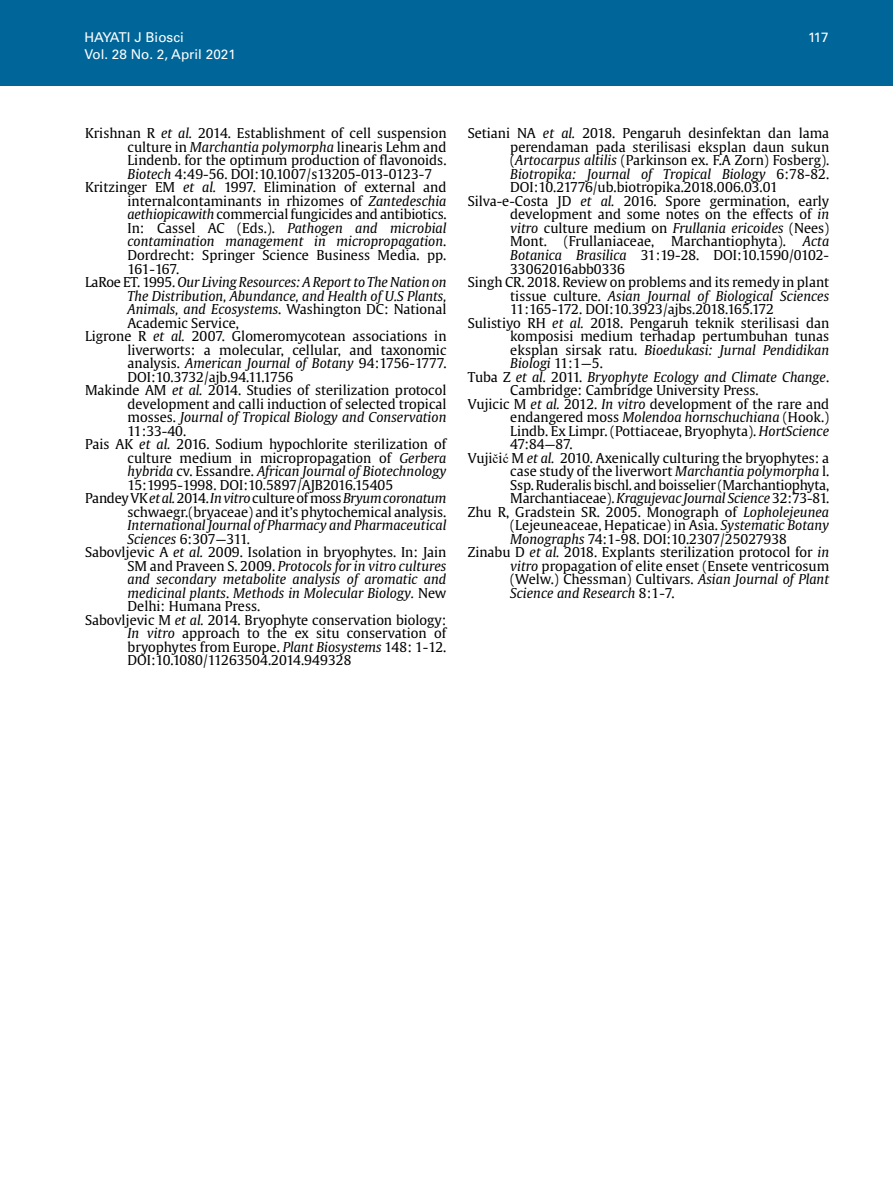
<style>
.page{position:relative;width:893px;height:1191px;background:#fff}
.page>*{position:absolute;margin:0;border:0;box-sizing:border-box;transform-origin:0 0}
.t1{font:13.5px "Gulliver";color:#000}
.t2{font:italic 13.5px "Gulliver";color:#000}
.t3{font:13.5px "Gulliver";letter-spacing:-.02em;color:#000}
.t4{font:13.5px "Gulliver";letter-spacing:-.025em;color:#000}
.t5{font:13.5px "Univers LT Std";color:#fff}
.s1{font-style:italic}
.s2{font-style:normal}
.s3{font-family:"Times New Roman"}
</style>
<div class="page">
<div style="left:0;top:0;width:893px;height:85px;background:#069"></div>
<p class="t5" style="left:84px;top:30px;width:101px">HAYATI J Biosci</p>
<p class="t5" style="left:808px;top:30px;width:22px">117</p>
<p class="t5" style="left:84px;top:46px;width:153px">Vol. 28 No. 2, April 2021</p>
<p class="t1" style="left:85px;top:125px;width:363px">Krishnan R <span class="s1">et al.</span> 2014. Establishment of cell suspension</p>
<p class="t1" style="left:128px;top:139px;width:320px">culture in <span class="s1">Marchantia polymorpha</span> linearis Lehm and</p>
<p class="t1" style="left:128px;top:152px;width:320px">Lindenb. for the optimum production of flavonoids.</p>
<p class="t1" style="left:128px;top:166px;width:306px"><span class="s1">Biotech</span> 4:49-56. DOI:10.1007/s13205-013-0123-7</p>
<p class="t1" style="left:85px;top:179px;width:363px">Kritzinger EM <span class="s1">et al.</span> 1997. Elimination of external and</p>
<p class="t1" style="left:128px;top:193px;width:320px">internalcontaminants in rhizomes of <span class="s1">Zantedeschia</span></p>
<p class="t1" style="left:128px;top:206px;width:321px"><span class="s1">aethiopicawith</span> commercial fungicides and antibiotics.</p>
<p class="t2" style="left:128px;top:220px;width:320px"><span class="s2">In: Cassel AC (Eds.).</span> Pathogen and microbial</p>
<p class="t2" style="left:128px;top:233px;width:320px">contamination management in micropropagation<span class="s2">.</span></p>
<p class="t1" style="left:128px;top:247px;width:320px">Dordrecht: Springer Science Business Media. pp.</p>
<p class="t1" style="left:128px;top:260px;width:53px">161-167.</p>
<p class="t2" style="left:85px;top:274px;width:363px"><span class="s2">LaRoe ET. 1995.</span> Our Living Resources: A Report to The Nation on</p>
<p class="t2" style="left:128px;top:287px;width:320px">The Distribution, Abundance, and Health of U.S Plants,</p>
<p class="t1" style="left:128px;top:301px;width:320px"><span class="s1">Animals, and Ecosystems</span>. Washington DC: National</p>
<p class="t1" style="left:128px;top:314px;width:113px">Academic Service,</p>
<p class="t1" style="left:85px;top:328px;width:363px">Ligrone R <span class="s1">et al.</span> 2007. Glomeromycotean associations in</p>
<p class="t1" style="left:128px;top:341px;width:320px">liverworts: a molecular, cellular, and taxonomic</p>
<p class="t2" style="left:128px;top:355px;width:320px"><span class="s2">analysis.</span> American Journal of Botany <span class="s2">94:1756-1777.</span></p>
<p class="t1" style="left:128px;top:368px;width:167px">DOI:10.3732/ajb.94.11.1756</p>
<p class="t1" style="left:85px;top:382px;width:363px">Makinde AM <span class="s1">et al.</span> 2014. Studies of sterilization protocol</p>
<p class="t1" style="left:128px;top:395px;width:320px">development and calli induction of selected tropical</p>
<p class="t2" style="left:128px;top:409px;width:320px"><span class="s2">mosses.</span> Journal of Tropical Biology and Conservation</p>
<p class="t1" style="left:128px;top:422px;width:60px">11:33-40.</p>
<p class="t1" style="left:85px;top:436px;width:363px">Pais AK <span class="s1">et al.</span> 2016. Sodium hypochlorite sterilization of</p>
<p class="t1" style="left:128px;top:449px;width:320px">culture medium in micropropagation of <span class="s1">Gerbera</span></p>
<p class="t2" style="left:128px;top:463px;width:320px">hybrida <span class="s2">cv. Essandre.</span> African Journal of Biotechnology</p>
<p class="t1" style="left:128px;top:476px;width:267px">15:1995-1998. DOI:10.5897/AJB2016.15405</p>
<p class="t3" style="left:85px;top:490px;width:363px">Pandey VK <span class="s1">et al.</span> 2014. <span class="s1">In vitro</span> culture of moss <span class="s1">Bryum coronatum</span></p>
<p class="t1" style="left:128px;top:503px;width:320px">schwaegr.(bryaceae) and it’s phytochemical analysis.</p>
<p class="t2" style="left:128px;top:517px;width:320px">International Journal of Pharmacy and Pharmaceutical</p>
<p class="t1" style="left:128px;top:530px;width:124px"><span class="s1">Sciences</span> 6:307—311.</p>
<p class="t1" style="left:85px;top:544px;width:363px">Sabovljevic A <span class="s1">et al.</span> 2009. Isolation in bryophytes. In: Jain</p>
<p class="t2" style="left:128px;top:557px;width:320px"><span class="s2">SM and Praveen S. 2009.</span> Protocols for in vitro cultures</p>
<p class="t2" style="left:128px;top:571px;width:320px">and secondary metabolite analysis of aromatic and</p>
<p class="t2" style="left:128px;top:584px;width:320px">medicinal plants<span class="s2">.</span> Methods in Molecular Biology. <span class="s2">New</span></p>
<p class="t1" style="left:128px;top:598px;width:134px">Delhi: Humana Press.</p>
<p class="t1" style="left:85px;top:611px;width:363px">Sabovljevic M <span class="s1">et al.</span> 2014. Bryophyte conservation biology:</p>
<p class="t1" style="left:128px;top:625px;width:320px"><span class="s1">In vitro</span> approach to the ex situ conservation of</p>
<p class="t1" style="left:128px;top:638px;width:320px">bryophytes from Europe. <span class="s1">Plant Biosystems</span> 148: 1-12.</p>
<p class="t1" style="left:128px;top:652px;width:225px">DOI:10.1080/11263504.2014.949328</p>
<p class="t1" style="left:468px;top:125px;width:363px">Setiani NA <span class="s1">et al.</span> 2018. Pengaruh desinfektan dan lama</p>
<p class="t1" style="left:510px;top:139px;width:320px">perendaman pada sterilisasi eksplan daun sukun</p>
<p class="t1" style="left:510px;top:152px;width:320px">(<span class="s1">Artocarpus altilis</span> (Parkinson ex. F.A Zorn) Fosberg).</p>
<p class="t2" style="left:510px;top:166px;width:320px">Biotropika: Journal of Tropical Biology <span class="s2">6:78-82.</span></p>
<p class="t1" style="left:510px;top:179px;width:269px">DOI:10.21776/ub.biotropika.2018.006.03.01</p>
<p class="t1" style="left:468px;top:193px;width:363px">Silva-e-Costa JD <span class="s1">et al.</span> 2016. Spore germination, early</p>
<p class="t1" style="left:510px;top:206px;width:320px">development and some notes on the effects of <span class="s1">in</span></p>
<p class="t2" style="left:510px;top:220px;width:320px">vitro <span class="s2">culture medium on</span> Frullania ericoides <span class="s2">(Nees)</span></p>
<p class="t1" style="left:510px;top:233px;width:38px">Mont.</p>
<p class="t1" style="left:564px;top:233px;width:92px">(Frullaniaceae,</p>
<p class="t1" style="left:671px;top:233px;width:116px">Marchantiophyta).</p>
<p class="t2" style="left:803px;top:233px;width:28px">Acta</p>
<p class="t1" style="left:510px;top:247px;width:320px"><span class="s1">Botanica Brasilica</span> 31:19-28. DOI:10.1590/0102-</p>
<p class="t1" style="left:510px;top:260px;width:116px">33062016abb0336</p>
<p class="t1" style="left:468px;top:274px;width:363px">Singh CR. 2018. Review on problems and its remedy in plant</p>
<p class="t2" style="left:510px;top:287px;width:320px"><span class="s2">tissue culture.</span> Asian Journal of Biological Sciences</p>
<p class="t4" style="left:510px;top:301px;width:265px">11:165-172. DOI:10.3923/ajbs.2018.165.172</p>
<p class="t1" style="left:468px;top:314px;width:363px">Sulistiyo RH <span class="s1">et al.</span> 2018. Pengaruh teknik sterilisasi dan</p>
<p class="t1" style="left:510px;top:328px;width:320px">komposisi medium terhadap pertumbuhan tunas</p>
<p class="t2" style="left:510px;top:341px;width:320px"><span class="s2">eksplan sirsak ratu.</span> Bioedukasi: Jurnal Pendidikan</p>
<p class="t2" style="left:510px;top:355px;width:94px">Biologi <span class="s2">11:1—5.</span></p>
<p class="t2" style="left:468px;top:368px;width:363px"><span class="s2">Tuba Z</span> et al. <span class="s2">2011.</span> Bryophyte Ecology and Climate Change<span class="s2">.</span></p>
<p class="t1" style="left:510px;top:382px;width:250px">Cambridge: Cambridge University Press.</p>
<p class="t1" style="left:468px;top:395px;width:363px">Vujicic M <span class="s1">et al.</span> 2012. <span class="s1">In vitro</span> development of the rare and</p>
<p class="t2" style="left:510px;top:409px;width:320px"><span class="s2">endangered moss</span> Molendoa hornschuchiana <span class="s2">(Hook.)</span></p>
<p class="t1" style="left:510px;top:422px;width:320px">Lindb. Ex Limpr. (Pottiaceae, Bryophyta). <span class="s1">HortScience</span></p>
<p class="t1" style="left:510px;top:436px;width:64px">47:84—87.</p>
<p class="t1" style="left:468px;top:449px;width:363px">Vuji<span class="s3">č</span>i<span class="s3">ć</span> M <span class="s1">et al.</span> 2010. Axenically culturing the bryophytes: a</p>
<p class="t1" style="left:510px;top:463px;width:320px">case study of the liverwort <span class="s1">Marchantia polymorpha</span> l.</p>
<p class="t1" style="left:510px;top:476px;width:320px">Ssp. Ruderalis bischl. and boisselier (Marchantiophyta,</p>
<p class="t1" style="left:510px;top:490px;width:320px">Marchantiaceae). <span class="s1">Kragujevac Journal Science</span> 32:73-81.</p>
<p class="t1" style="left:468px;top:503px;width:363px">Zhu R, Gradstein SR. 2005. Monograph of <span class="s1">Lopholejeunea</span></p>
<p class="t1" style="left:510px;top:517px;width:320px">(Lejeuneaceae, Hepaticae) in Asia. <span class="s1">Systematic Botany</span></p>
<p class="t1" style="left:510px;top:530px;width:278px"><span class="s1">Monographs</span> 74:1-98. DOI:10.2307/25027938</p>
<p class="t1" style="left:468px;top:544px;width:363px">Zinabu D <span class="s1">et al.</span> 2018. Explants sterilization protocol for <span class="s1">in</span></p>
<p class="t1" style="left:510px;top:557px;width:320px"><span class="s1">vitro</span> propagation of elite enset (Ensete ventricosum</p>
<p class="t1" style="left:510px;top:571px;width:320px">(Welw.) Chessman) Cultivars. <span class="s1">Asian Journal of Plant</span></p>
<p class="t2" style="left:510px;top:584px;width:166px">Science and Research <span class="s2">8:1-7.</span></p>
</div>
